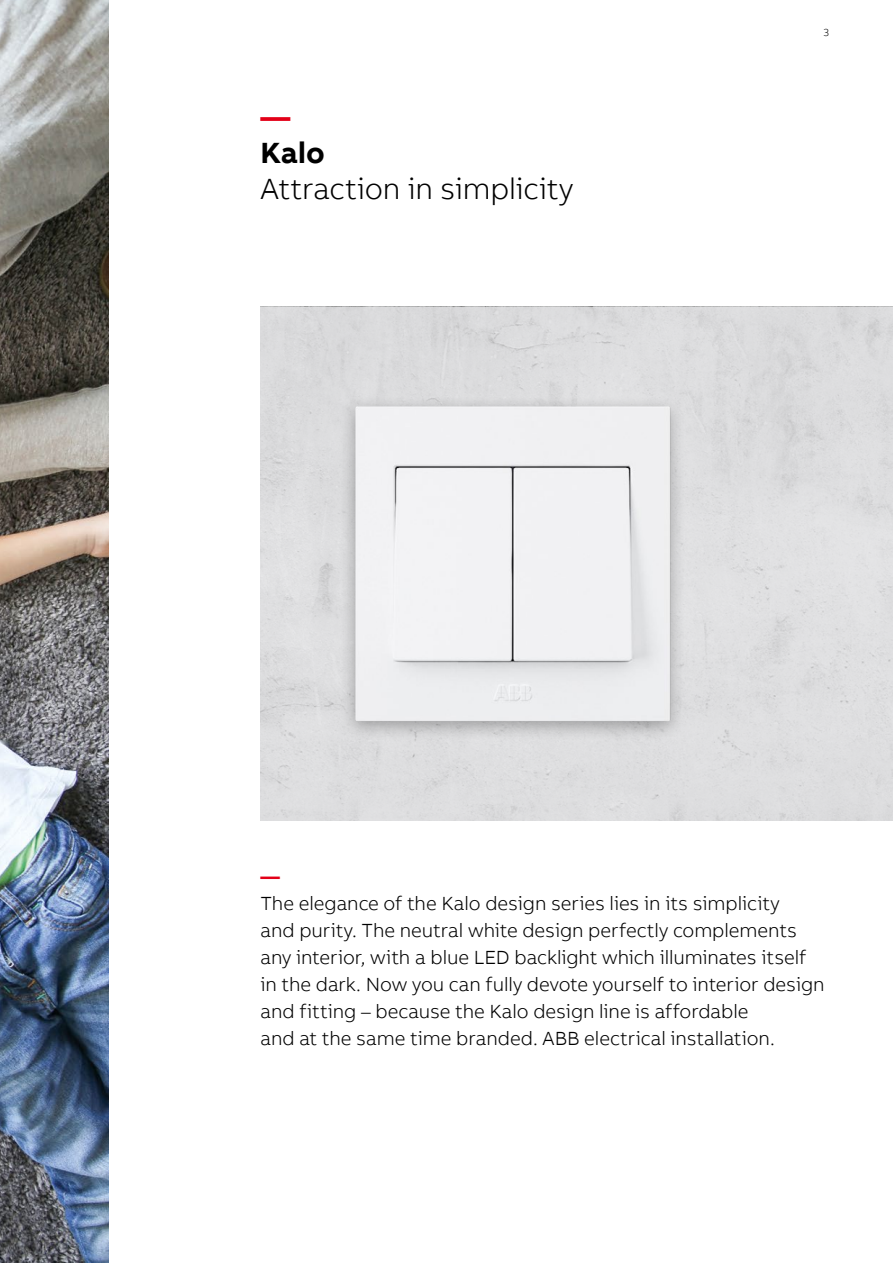
<style>
.page{position:relative;width:893px;height:1263px;background:#fff}
.page>*{position:absolute;margin:0;border:0;box-sizing:border-box;transform-origin:0 0}
.t1{font:300 30px "AB Bvoice";letter-spacing:-.005em;color:#000}
.t2{font:700 30px "AB Bvoice";color:#000}
.t3{font:700 30px "AB Bvoice";color:#e30018}
.t4{font:300 19.5px/27px "AB Bvoice";letter-spacing:-.005em;color:#000}
.t5{font:700 19.5px "AB Bvoice";color:#e30018}
.t6{font:300 10.5px "AB Bvoice";color:#000}
</style>
<div class="page">
<div style="left:260px;top:307px;width:633px;height:514px;background:#dddddf"></div>
<div style="left:339px;top:395px;width:346px;height:347px;background:#000;opacity:.3"></div>
<img style="left:355px;top:406px;width:315px;height:315px">
<img style="left:0;top:0;width:108px;height:1263px">
<h1 class="t3" style="left:260px;top:98px;width:31px">—</h1>
<h1 class="t2" style="left:260px;top:134px;width:66px">Kalo</h1>
<h1 class="t1" style="left:260px;top:171px;width:314px">Attraction in simplicity</h1>
<p class="t6" style="left:823px;top:26px;width:7px">3</p>
<p class="t5" style="left:260px;top:864px;width:21px">—</p>
<p class="t4" style="left:260px;top:890px;width:566px">The elegance of the Kalo design series lies in its simplicity<br>and purity. The neutral white design perfectly complements any interior, with a blue LED backlight which illuminates itself in the dark. Now you can fully devote yourself to interior design and fitting – because the Kalo design line is affordable<br>and at the same time branded. ABB electrical installation.</p>
</div>
